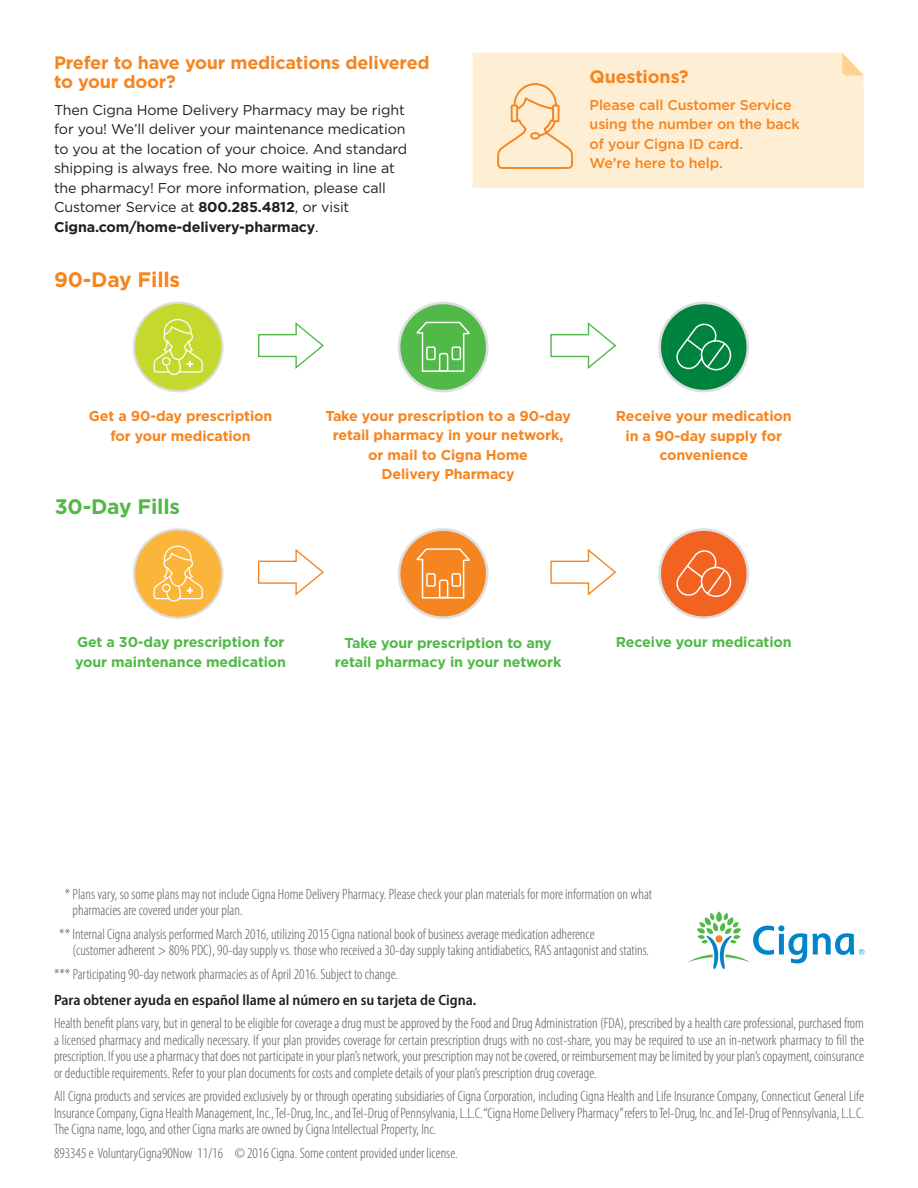
<style>
.page{position:relative;width:918px;height:1188px;background:#fff}
.page>*{position:absolute;margin:0;border:0;box-sizing:border-box;transform-origin:0 0}
.Subhead_body_bold_12{font:700 21px "Gotham";letter-spacing:-.01em;color:#f58520}
.Subhead_body_bold_12-2{font:700 21px "Gotham";letter-spacing:-.01em;color:#51b948}
.Body_copy__book_9_5{font:700 18px/19.5px "Gotham";letter-spacing:-.01em;color:#f58520}
.Subhead_body_bold_12-3{font:700 18px "Gotham";letter-spacing:-.01em;color:#f58520}
.Legal_copy_Cat{font:300 condensed 15px/16.5px "Myriad Pro";color:#57585a}
.Offered_by_legal{font:600 semi-condensed 15px "Myriad Pro";color:#231f20}
.Body_copy__book_9_5-2{font:14.25px/19.5px "Gotham";letter-spacing:-.01em;color:#231f20}
.Sidebar_copy_medium{font:700 14.25px/19.5px "Gotham";letter-spacing:-.01em;color:#f58520;text-align:center}
.Sidebar_copy_medium-2{font:700 14.25px/19.5px "Gotham";letter-spacing:-.01em;color:#51b948}
.Sidebar_copy_medium-3{font:500 14.25px/19.5px "Gotham";letter-spacing:-.01em;color:#f58520}
.s1{font-weight:700}
</style>
<div class="page">
<svg style="left:688px;top:911px;width:176px;height:58px"></svg>
<div style="left:473px;top:53px;width:391px;height:135px;background:#feeed4"></div>
<svg style="left:842px;top:53px;width:22px;height:23px"></svg>
<svg style="left:497px;top:83px;width:76px;height:86px;background:#fce0bd"></svg>
<div style="left:399px;top:303px;width:88px;height:88px;background:#51b948;border-radius:50%"></div>
<div style="left:398px;top:302px;width:91px;height:90px;border:3px solid #dcdddf;border-radius:50%"></div>
<div style="left:660px;top:303px;width:88px;height:88px;background:#00833e;border-radius:50%"></div>
<div style="left:658px;top:302px;width:91px;height:90px;border:3px solid #dcdddf;border-radius:50%"></div>
<svg style="left:676px;top:323px;width:56px;height:48px"></svg>
<svg style="left:258px;top:322px;width:66px;height:47px"></svg>
<svg style="left:550px;top:322px;width:67px;height:47px"></svg>
<div style="left:134px;top:303px;width:88px;height:88px;background:#c4d82d;border-radius:50%"></div>
<div style="left:133px;top:302px;width:91px;height:90px;border:2px solid #dcdddf;border-radius:50%"></div>
<svg style="left:154px;top:319px;width:49px;height:56px"></svg>
<hr style="left:426px;top:322px;width:33px;height:1px;background:#fff">
<svg style="left:457px;top:321px;width:13px;height:14px"></svg>
<hr style="left:463px;top:334px;width:1px;height:38px;background:#fff">
<hr style="left:422px;top:370px;width:42px;height:2px;background:#fff">
<hr style="left:422px;top:333px;width:1px;height:38px;background:#fff">
<svg style="left:416px;top:321px;width:12px;height:14px"></svg>
<div style="left:426px;top:346px;width:10px;height:14px;border:2px solid #fff"></div>
<div style="left:452px;top:346px;width:9px;height:14px;border:2px solid #fff"></div>
<svg style="left:438px;top:352px;width:11px;height:20px"></svg>
<div style="left:399px;top:530px;width:88px;height:88px;background:#f58520;border-radius:50%"></div>
<div style="left:398px;top:528px;width:91px;height:91px;border:3px solid #dcdddf;border-radius:50%"></div>
<div style="left:660px;top:530px;width:88px;height:88px;background:#f26221;border-radius:50%"></div>
<div style="left:658px;top:528px;width:91px;height:91px;border:3px solid #dcdddf;border-radius:50%"></div>
<svg style="left:676px;top:550px;width:56px;height:48px"></svg>
<svg style="left:258px;top:549px;width:66px;height:47px"></svg>
<svg style="left:550px;top:549px;width:67px;height:47px"></svg>
<div style="left:134px;top:529px;width:88px;height:89px;background:#fcb53b;border-radius:50%"></div>
<div style="left:133px;top:528px;width:91px;height:91px;border:2px solid #dcdddf;border-radius:50%"></div>
<svg style="left:154px;top:546px;width:49px;height:56px"></svg>
<hr style="left:426px;top:548px;width:33px;height:2px;background:#fff">
<svg style="left:457px;top:548px;width:13px;height:14px"></svg>
<hr style="left:463px;top:561px;width:1px;height:37px;background:#fff">
<hr style="left:422px;top:597px;width:42px;height:2px;background:#fff">
<hr style="left:422px;top:559px;width:1px;height:39px;background:#fff">
<svg style="left:416px;top:548px;width:12px;height:13px"></svg>
<div style="left:426px;top:573px;width:10px;height:14px;border:2px solid #fff"></div>
<div style="left:452px;top:573px;width:9px;height:14px;border:2px solid #fff"></div>
<svg style="left:438px;top:579px;width:11px;height:20px"></svg>
<p class="Body_copy__book_9_5" style="left:54px;top:52px;width:377px">Prefer to have your medications delivered to your door?</p>
<p class="Body_copy__book_9_5-2" style="left:54px;top:100px;width:355px">Then Cigna Home Delivery Pharmacy may be right for you! We’ll deliver your maintenance medication to you at the location of your choice. And standard shipping is always free. No more waiting in line at the pharmacy! For more information, please call Customer Service at <span class="s1">800.285.4812</span>, or visit <span class="s1">Cigna.com/home-delivery-pharmacy</span>.</p>
<p class="Subhead_body_bold_12" style="left:54px;top:268px;width:128px">90-Day Fills</p>
<p class="Subhead_body_bold_12-3" style="left:590px;top:66px;width:101px">Questions?</p>
<p class="Sidebar_copy_medium-3" style="left:590px;top:95px;width:212px">Please call Customer Service using the number on the back of your Cigna ID card.<br>We’re here to help.</p>
<p class="Sidebar_copy_medium" style="left:89px;top:406px;width:185px">Get a 90-day prescription for your medication</p>
<p class="Subhead_body_bold_12-2" style="left:55px;top:495px;width:127px">30-Day Fills</p>
<p class="Sidebar_copy_medium" style="left:325px;top:406px;width:247px">Take your prescription to a 90-day retail pharmacy in your network, or mail to Cigna Home<br>Delivery Pharmacy</p>
<p class="Sidebar_copy_medium" style="left:616px;top:406px;width:177px">Receive your medication in a 90-day supply for convenience</p>
<p class="Sidebar_copy_medium-2" style="left:75px;top:632px;width:212px">Get a 30-day prescription for your maintenance medication</p>
<p class="Sidebar_copy_medium-2" style="left:335px;top:633px;width:228px;text-align:center">Take your prescription to any retail pharmacy in your network</p>
<p class="Sidebar_copy_medium-2" style="left:616px;top:632px;width:177px">Receive your medication</p>
<p class="Legal_copy_Cat" style="left:73px;top:886px;width:581px;text-indent:-8px">* Plans vary, so some plans may not include Cigna Home Delivery Pharmacy. Please check your plan materials for more information on what pharmacies are covered under your plan.</p>
<p class="Legal_copy_Cat" style="left:73px;top:926px;width:578px;text-indent:-13px">** Internal Cigna analysis performed March 2016, utilizing 2015 Cigna national book of business average medication adherence<br>(customer adherent &gt; 80% PDC), 90-day supply vs. those who received a 30-day supply taking antidiabetics, RAS antagonist and statins.</p>
<p class="Legal_copy_Cat" style="left:54px;top:966px;width:346px">*** Participating 90-day network pharmacies as of April 2016. Subject to change.</p>
<p class="Offered_by_legal" style="left:54px;top:991px;width:424px">Para obtener ayuda en español llame al número en su tarjeta de Cigna.</p>
<p class="Legal_copy_Cat" style="left:54px;top:1015px;width:812px;text-align:justify">Health benefit plans vary, but in general to be eligible for coverage a drug must be approved by the Food and Drug Administration (FDA), prescribed by a health care professional, purchased from a licensed pharmacy and medically necessary. If your plan provides coverage for certain prescription drugs with no cost-share, you may be required to use an in-network pharmacy to fill the prescription. If you use a pharmacy that does not participate in your plan’s network, your prescription may not be covered, or reimbursement may be limited by your plan’s copayment, coinsurance or deductible requirements. Refer to your plan documents for costs and complete details of your plan’s prescription drug coverage.</p>
<p class="Legal_copy_Cat" style="left:54px;top:1088px;width:812px;text-align:justify">All Cigna products and services are provided exclusively by or through operating subsidiaries of Cigna Corporation, including Cigna Health and Life Insurance Company, Connecticut General Life Insurance Company, Cigna Health Management, Inc., Tel-Drug, Inc., and Tel-Drug of Pennsylvania, L.L.C. “Cigna Home Delivery Pharmacy” refers to Tel-Drug, Inc. and Tel-Drug of Pennsylvania, L.L.C.<br>The Cigna name, logo, and other Cigna marks are owned by Cigna Intellectual Property, Inc.</p>
<p class="Legal_copy_Cat" style="left:54px;top:1145px;width:405px">893345 e VoluntaryCigna90Now 11/16 © 2016 Cigna. Some content provided under license.</p>
</div>
